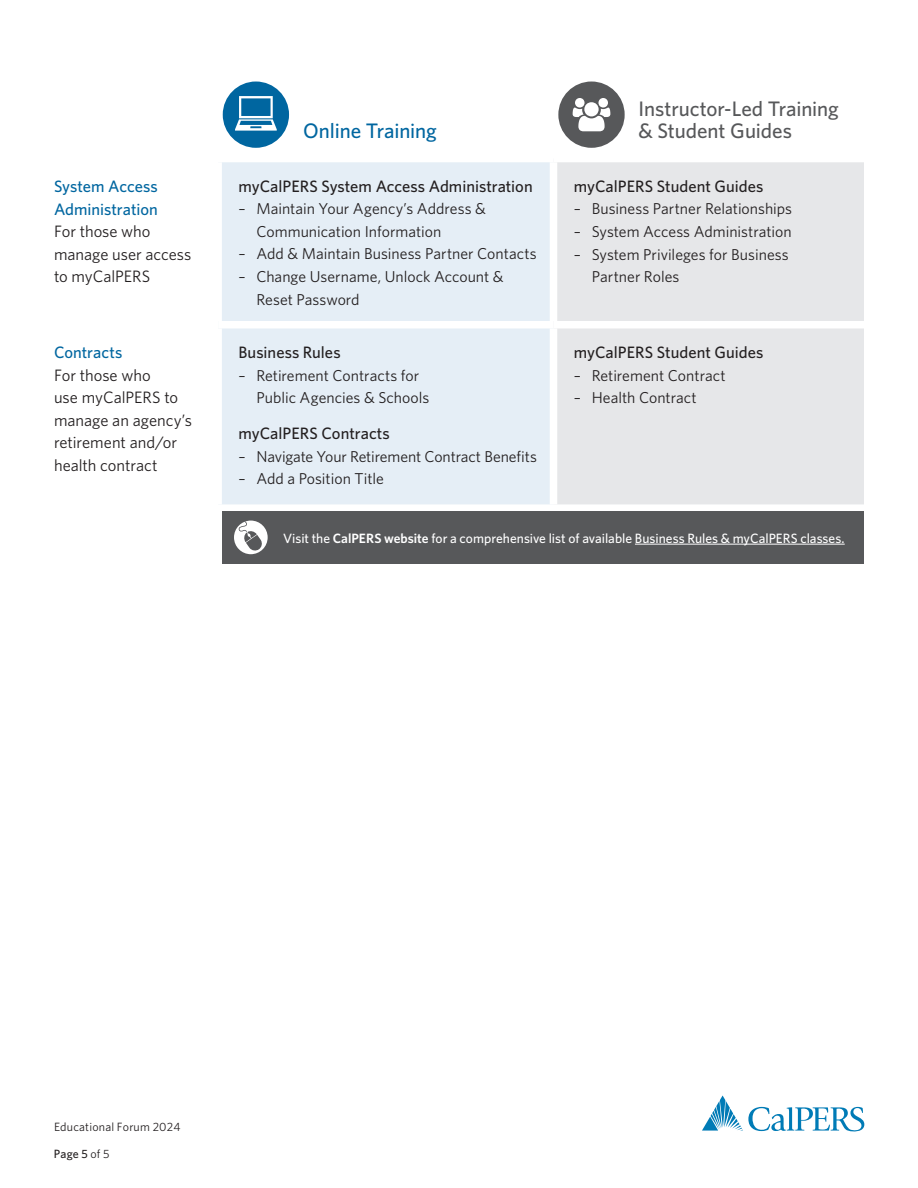
<style>
.page{position:relative;width:918px;height:1188px;background:#fff}
.page>*{position:absolute;margin:0;border:0;box-sizing:border-box;transform-origin:0 0}
.t1{font:500 21px/22.5px "Rpsjcd Whitney";letter-spacing:-.005em;color:#57585a}
.t2{font:500 21px "Rpsjcd Whitney";letter-spacing:-.005em;color:#0066a0}
.t3{font:500 16.5px "Rpsjcd Whitney";color:#231f20}
.t4{font:16.5px/22.5px "Dwgdsg Whitney";color:#231f20}
.t5{font:500 16.5px/22.5px "Rpsjcd Whitney";color:#0066a0}
.t6{font:15.75px/22.5px "Dwgdsg Whitney";color:#231f20}
.t7{font:500 13.5px "Rpsjcd Whitney";color:#fff}
.t8{font:12px "Dwgdsg Whitney";letter-spacing:.015em;color:#231f20}
.t9{font:500 12px "Rpsjcd Whitney";color:#231f20}
.s1{font-family:"Pmfdbk Whitney";font-weight:600}
.s2{font-family:"Dwgdsg Whitney";font-weight:400}
.s3{font-family:"Whitney";font-weight:400}
</style>
<div class="page">
<div style="left:223px;top:512px;width:641px;height:52px;background:#57585a"></div>
<div style="left:234px;top:521px;width:34px;height:33px;background:#fff;border-radius:50%"></div>
<svg style="left:238px;top:521px;width:25px;height:30px"></svg>
<hr style="left:635px;top:544px;width:210px;height:1px;background:#fff">
<svg style="left:702px;top:1096px;width:162px;height:36px"></svg>
<div style="left:222px;top:162px;width:328px;height:342px;background:#e5eef6"></div>
<div style="left:557px;top:162px;width:307px;height:342px;background:#e6e7e9"></div>
<div style="left:218px;top:321px;width:336px;height:7px;background:#fff"></div>
<div style="left:554px;top:321px;width:310px;height:7px;background:#fff"></div>
<div style="left:223px;top:82px;width:66px;height:66px;background:#0066a0;border-radius:50%"></div>
<svg style="left:235px;top:96px;width:42px;height:35px"></svg>
<div style="left:558px;top:82px;width:67px;height:66px;background:#57585a;border-radius:50%"></div>
<svg style="left:573px;top:98px;width:37px;height:33px"></svg>
<h3 class="t5" style="left:54px;top:175px;width:105px">System Access<br>Administration</h3>
<p class="t4" style="left:54px;top:220px;width:139px">For those who manage user access to myCalPERS</p>
<h3 class="t5" style="left:54px;top:341px;width:70px">Contracts</h3>
<p class="t4" style="left:54px;top:363px;width:140px">For those who<br>use myCalPERS to manage an agency’s retirement and/or health contract</p>
<h1 class="t2" style="left:303px;top:117px;width:135px">Online Training</h1>
<h4 class="t3" style="left:238px;top:175px;width:296px">myCalPERS System Access Administration</h4>
<p class="t6" style="left:256px;top:197px;width:231px;text-indent:-18px">– Maintain Your Agency’s Address &amp;<br>Communication Information</p>
<p class="t6" style="left:238px;top:242px;width:300px">– Add &amp; Maintain Business Partner Contacts</p>
<p class="t6" style="left:256px;top:265px;width:249px;text-indent:-18px">– Change Username, Unlock Account &amp;<br>Reset Password</p>
<h4 class="t3" style="left:238px;top:342px;width:104px">Business Rules</h4>
<p class="t6" style="left:256px;top:364px;width:174px;text-indent:-18px">– Retirement Contracts for<br>Public Agencies &amp; Schools</p>
<h4 class="t3" style="left:238px;top:423px;width:153px">myCalPERS Contracts</h4>
<p class="t6" style="left:238px;top:445px;width:300px">– Navigate Your Retirement Contract Benefits</p>
<p class="t6" style="left:238px;top:467px;width:147px">– Add a Position Title</p>
<h1 class="t1" style="left:639px;top:97px;width:202px">Instructor-Led Training &amp; Student Guides</h1>
<h4 class="t3" style="left:574px;top:175px;width:191px">myCalPERS Student Guides</h4>
<p class="t6" style="left:574px;top:197px;width:220px">– Business Partner Relationships</p>
<p class="t6" style="left:574px;top:220px;width:219px">– System Access Administration</p>
<p class="t6" style="left:592px;top:242px;width:198px;text-indent:-18px">– System Privileges for Business<br>Partner Roles</p>
<h4 class="t3" style="left:574px;top:342px;width:191px">myCalPERS Student Guides</h4>
<p class="t6" style="left:574px;top:364px;width:153px">– Retirement Contract</p>
<p class="t6" style="left:574px;top:386px;width:124px">– Health Contract</p>
<p class="t7" style="left:283px;top:529px;width:563px">Visit the <span class="s1">CalPERS website</span> for a comprehensive list of available Business Rules &amp; myCalPERS classes.</p>
<p class="t8" style="left:54px;top:1118px;width:128px">Educational Forum 2024</p>
<p class="t9" style="left:54px;top:1146px;width:57px">Page 5 <span class="s2">of</span> <span class="s3">5</span></p>
</div>
